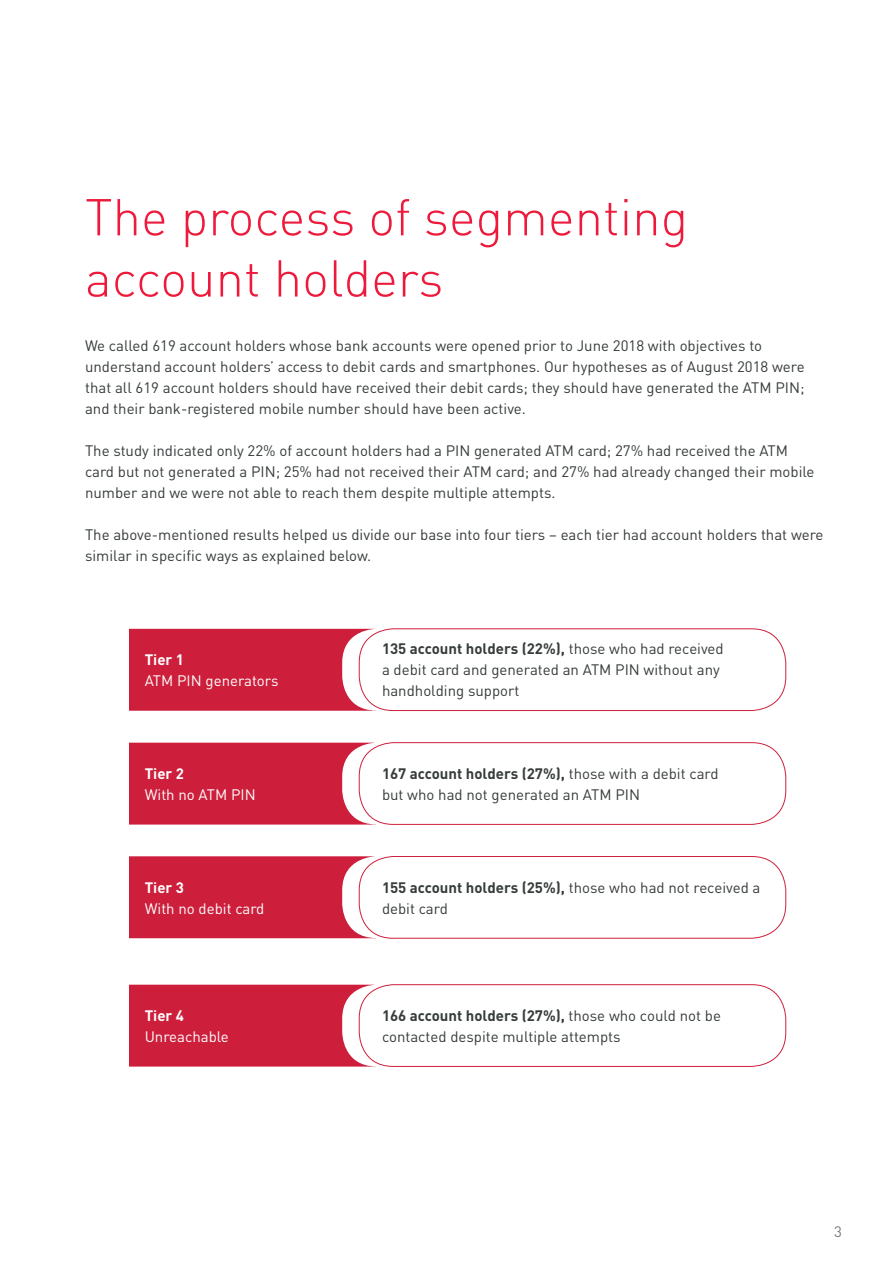
<style>
.page{position:relative;width:893px;height:1263px;background:#fff}
.page>*{position:absolute;margin:0;border:0;box-sizing:border-box;transform-origin:0 0}
.t1{font:300 51px/61.2px "DINOT";color:#ed1a3b}
.t2{font:15px/21px "DINOT";color:#363b3b}
.t3{font:15px "DINOT";color:#fff}
.t4{font:700 15px "DINOT";color:#fff}
.t5{font:15px "DINOT";color:#7a7a7a}
.s1{font-weight:700}
</style>
<div class="page">
<div style="left:359px;top:629px;width:427px;height:82px;border:1px solid #cd1f3b;border-radius:34px"></div>
<svg style="left:129px;top:629px;width:247px;height:82px;background:#d23750"></svg>
<svg style="left:129px;top:743px;width:247px;height:81px;background:#d23750"></svg>
<div style="left:359px;top:742px;width:427px;height:82px;border:1px solid #cd1f3b;border-radius:34px"></div>
<svg style="left:129px;top:856px;width:247px;height:82px;background:#d23851"></svg>
<div style="left:359px;top:856px;width:427px;height:82px;border:1px solid #cd1f3b;border-radius:34px"></div>
<svg style="left:129px;top:985px;width:247px;height:81px;background:#d23750"></svg>
<div style="left:359px;top:984px;width:427px;height:82px;border:1px solid #cd1f3b;border-radius:34px"></div>
<h1 class="t1" style="left:85px;top:184px;width:605px">The process of segmenting account holders</h1>
<p class="t2" style="left:85px;top:334px;width:721px">We called 619 account holders whose bank accounts were opened prior to June 2018 with objectives to understand account holders’ access to debit cards and smartphones. Our hypotheses as of August 2018 were that all 619 account holders should have received their debit cards; they should have generated the ATM PIN; and their bank-registered mobile number should have been active.</p>
<p class="t2" style="left:85px;top:439px;width:731px">The study indicated only 22% of account holders had a PIN generated ATM card; 27% had received the ATM card but not generated a PIN; 25% had not received their ATM card; and 27% had already changed their mobile number and we were not able to reach them despite multiple attempts.</p>
<p class="t2" style="left:85px;top:523px;width:740px">The above-mentioned results helped us divide our base into four tiers – each tier had account holders that were similar in specific ways as explained below.</p>
<p class="t4" style="left:145px;top:649px;width:41px">Tier 1</p>
<p class="t3" style="left:145px;top:670px;width:135px">ATM PIN generators</p>
<p class="t2" style="left:382px;top:638px;width:343px"><span class="s1">135 account holders (22%),</span> those who had received a debit card and generated an ATM PIN without any handholding support</p>
<p class="t4" style="left:145px;top:763px;width:41px">Tier 2</p>
<p class="t3" style="left:145px;top:784px;width:112px">With no ATM PIN</p>
<p class="t2" style="left:382px;top:762px;width:338px"><span class="s1">167 account holders (27%),</span> those with a debit card but who had not generated an ATM PIN</p>
<p class="t4" style="left:145px;top:877px;width:41px">Tier 3</p>
<p class="t3" style="left:145px;top:898px;width:121px">With no debit card</p>
<p class="t2" style="left:382px;top:876px;width:380px"><span class="s1">155 account holders (25%),</span> those who had not received a debit card</p>
<p class="t4" style="left:145px;top:1005px;width:41px">Tier 4</p>
<p class="t3" style="left:145px;top:1026px;width:86px">Unreachable</p>
<p class="t2" style="left:382px;top:1004px;width:341px"><span class="s1">166 account holders (27%),</span> those who could not be contacted despite multiple attempts</p>
<p class="t5" style="left:834px;top:1222px;width:9px">3</p>
</div>
